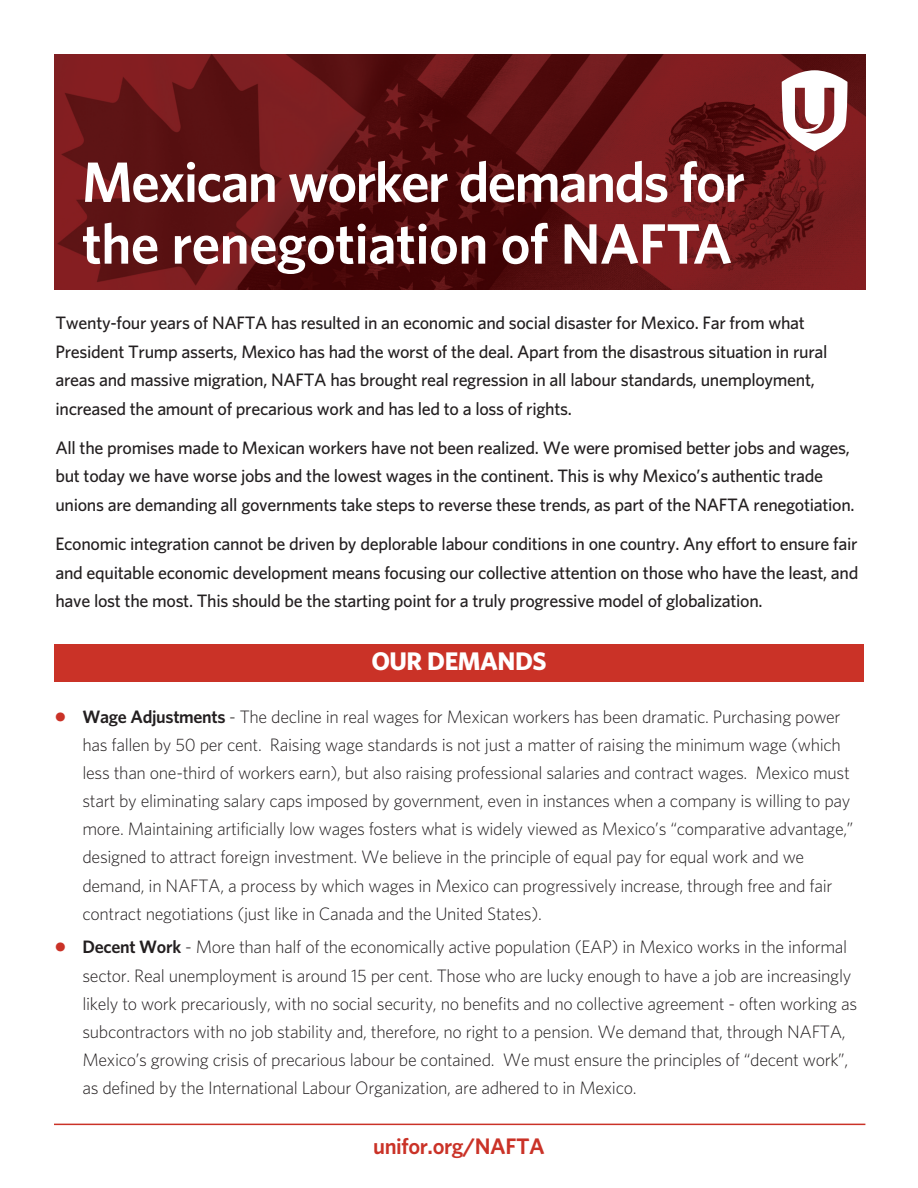
<style>
.page{position:relative;width:918px;height:1188px;background:#fff}
.page>*{position:absolute;margin:0;border:0;box-sizing:border-box;transform-origin:0 0}
.t1{font:600 57px/61.8px "Whitney";letter-spacing:-.03em;color:#fff}
.t2{font:700 25.5px "Whitney";letter-spacing:-.02em;color:#fff}
.t3{font:600 22.5px "Whitney";letter-spacing:-.02em;color:#ca3227}
.t4{font:300 18px/28.2px "Whitney";letter-spacing:-.02em;color:#231f20}
.t5{font:500 18px/28.5px "Whitney";letter-spacing:-.02em;color:#231f20}
.s1{font-family:"Universal Newswith Comm Pi";font-weight:400;color:#ca3227}
.s2{font-weight:600}
</style>
<div class="page">
<img style="left:54px;top:54px;width:811px;height:236px">
<svg style="left:782px;top:70px;width:66px;height:81px"></svg>
<div style="left:54px;top:644px;width:810px;height:37px;background:#ca3227"></div>
<hr style="left:54px;top:1124px;width:811px;height:1px;background:#ca3227">
<h1 class="t1" style="left:82px;top:157px;width:665px">Mexican worker demands for the renegotiation of NAFTA</h1>
<p class="t5" style="left:55px;top:310px;width:774px">Twenty-four years of NAFTA has resulted in an economic and social disaster for Mexico. Far from what President Trump asserts, Mexico has had the worst of the deal. Apart from the disastrous situation in rural areas and massive migration, NAFTA has brought real regression in all labour standards, unemployment, increased the amount of precarious work and has led to a loss of rights.</p>
<p class="t5" style="left:55px;top:435px;width:801px">All the promises made to Mexican workers have not been realized. We were promised better jobs and wages, but today we have worse jobs and the lowest wages in the continent. This is why Mexico’s authentic trade unions are demanding all governments take steps to reverse these trends, as part of the NAFTA renegotiation.</p>
<p class="t5" style="left:55px;top:531px;width:804px;text-align:justify">Economic integration cannot be driven by deplorable labour conditions in one country. Any effort to ensure fair and equitable economic development means focusing our collective attention on those who have the least, and have lost the most. This should be the starting point for a truly progressive model of globalization.</p>
<h2 class="t2" style="left:371px;top:653px;width:177px">OUR DEMANDS</h2>
<p class="t4" style="left:82px;top:704px;width:773px;text-indent:-27px"><span class="s1">●</span> <span class="s2">Wage Adjustments</span> - The decline in real wages for Mexican workers has been dramatic. Purchasing power has fallen by 50 per cent. Raising wage standards is not just a matter of raising the minimum wage (which less than one-third of workers earn), but also raising professional salaries and contract wages. Mexico must start by eliminating salary caps imposed by government, even in instances when a company is willing to pay more. Maintaining artificially low wages fosters what is widely viewed as Mexico’s “comparative advantage,” designed to attract foreign investment. We believe in the principle of equal pay for equal work and we demand, in NAFTA, a process by which wages in Mexico can progressively increase, through free and fair contract negotiations (just like in Canada and the United States).</p>
<p class="t4" style="left:82px;top:935px;width:776px;text-indent:-27px"><span class="s1">●</span> <span class="s2">Decent Work</span> - More than half of the economically active population (EAP) in Mexico works in the informal sector. Real unemployment is around 15 per cent. Those who are lucky enough to have a job are increasingly likely to work precariously, with no social security, no benefits and no collective agreement - often working as subcontractors with no job stability and, therefore, no right to a pension. We demand that, through NAFTA, Mexico’s growing crisis of precarious labour be contained. We must ensure the principles of “decent work”, as defined by the International Labour Organization, are adhered to in Mexico.</p>
<p class="t3" style="left:373px;top:1138px;width:173px">unifor.org/NAFTA</p>
</div>
